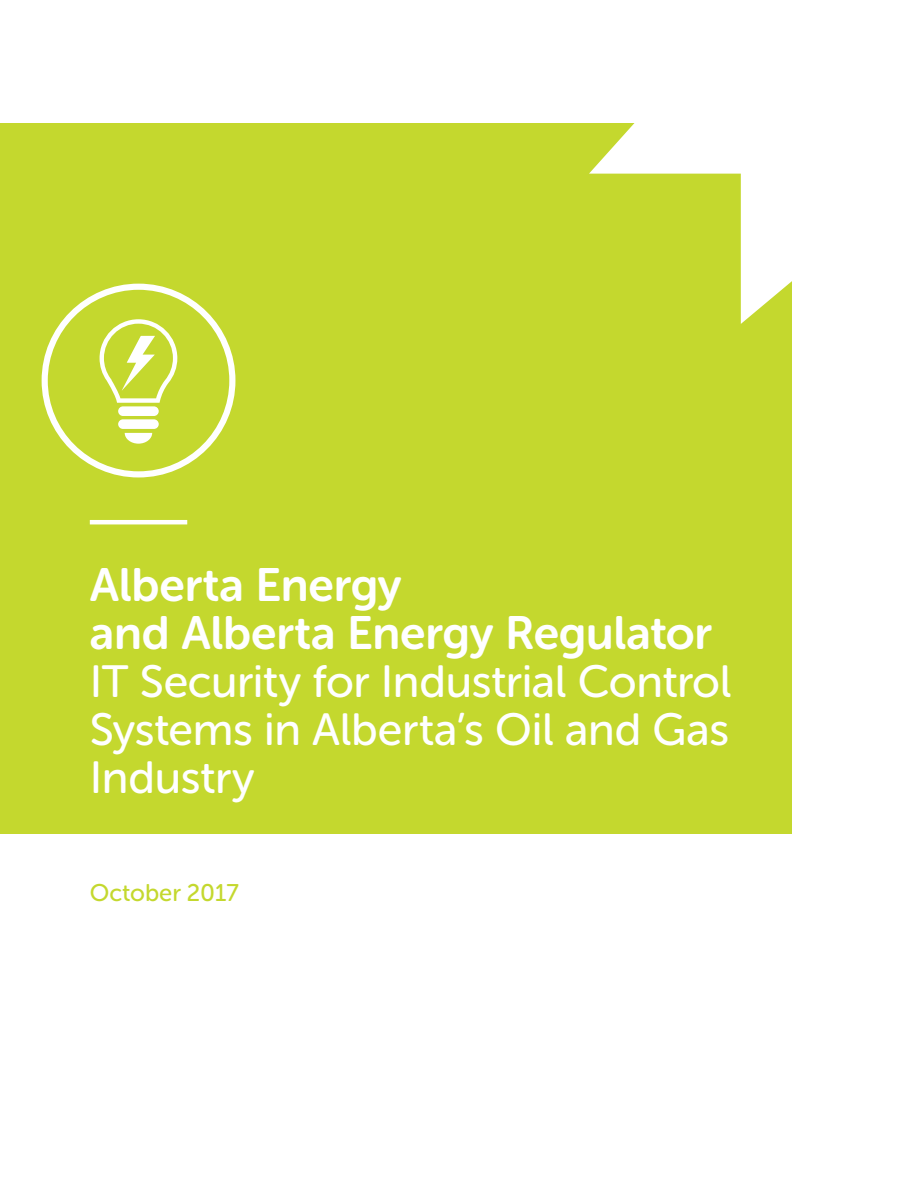
<style>
.page{position:relative;width:918px;height:1188px;background:#fff}
.page>*{position:absolute;margin:0;border:0;box-sizing:border-box;transform-origin:0 0}
.t1{font:46.5px/48px "Museo Sans Rounded 700";letter-spacing:-.005em;color:#fff}
.t2{font:45px/48px "Museo Sans Rounded 500";letter-spacing:-.005em;color:#fff;text-align:justify}
.t3{font:24px "Museo Sans Rounded 500";color:#c4d82e}
</style>
<div class="page">
<div style="left:0;top:124px;width:791px;height:710px;background:#c4d82e"></div>
<hr style="left:90px;top:520px;width:97px;height:4px;background:#fff">
<svg style="left:589px;top:123px;width:203px;height:201px"></svg>
<svg style="left:42px;top:284px;width:193px;height:193px"></svg>
<p class="t1" style="left:90px;top:561px;width:624px">Alberta Energy<br>and Alberta Energy Regulator</p>
<p class="t2" style="left:90px;top:658px;width:643px">IT Security for Industrial Control Systems in Alberta’s Oil and Gas Industry</p>
<p class="t3" style="left:90px;top:879px;width:151px">October 2017</p>
</div>
